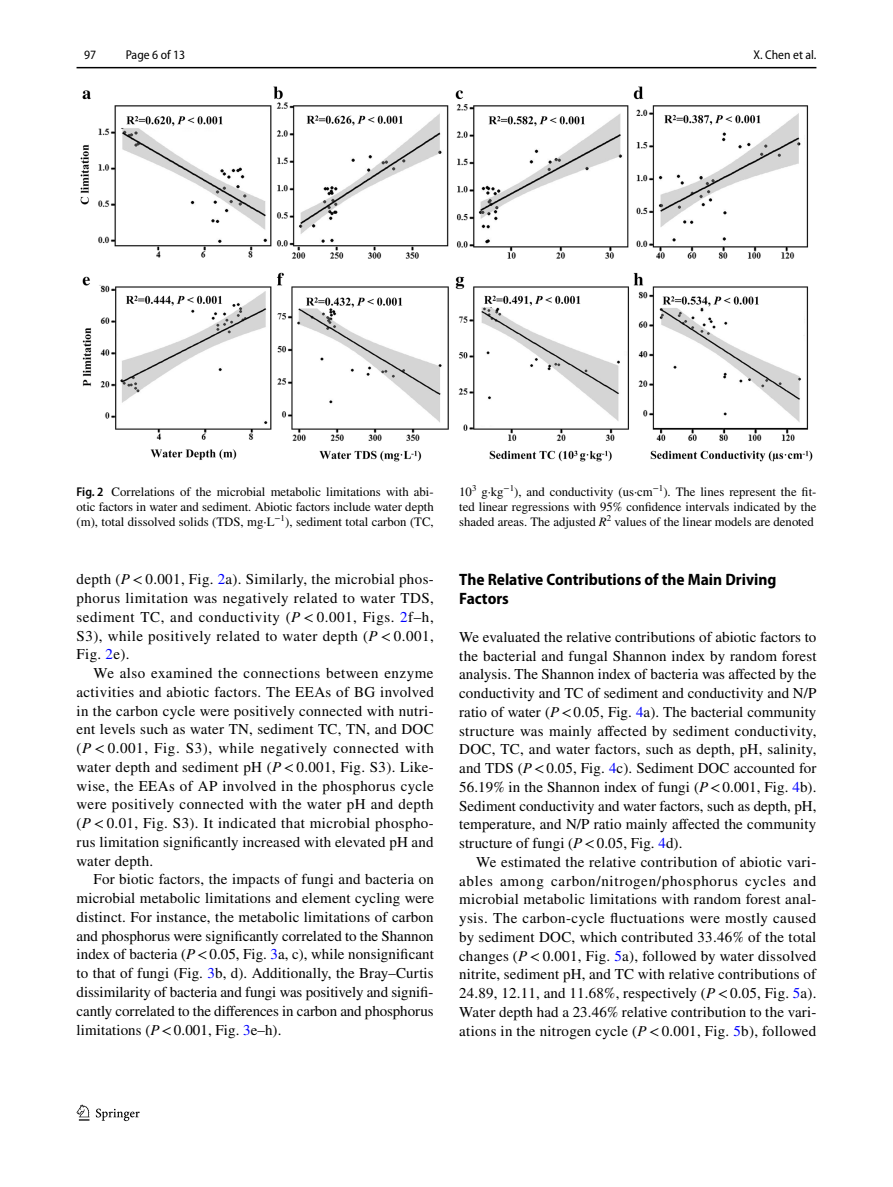
<style>
.page{position:relative;width:893px;height:1187px;background:#fff}
.page>*{position:absolute;margin:0;border:0;box-sizing:border-box;transform-origin:0 0}
.t1{font:700 semi-condensed 16.5px/18.8px "Myriad Pro";color:#000}
.t2{font:15px/18.8px "STIX";letter-spacing:.01em;color:#000;text-align:justify}
.t3{font:12.75px/15px "STIX";color:#000;text-align:justify}
.t4{font:semi-condensed 12.75px "Myriad Pro";color:#000}
.s1{font-family:"Myriad Pro";font-weight:600;font-stretch:semi-condensed}
.s2{font-style:italic}
.s3{color:#00f}
</style>
<div class="page">
<hr style="left:77px;top:67px;width:739px;height:1px;background:#000">
<svg style="left:77px;top:1104px;width:12px;height:16px"></svg>
<svg style="left:96px;top:1108px;width:44px;height:12px"></svg>
<img style="left:81px;top:87px;width:731px;height:374px">
<p class="t4" style="left:84px;top:48px;width:14px">97</p>
<p class="t4" style="left:126px;top:48px;width:61px">Page 6 of 13</p>
<p class="t4" style="left:753px;top:48px;width:64px">X. Chen et al.</p>
<p class="t3" style="left:77px;top:485px;width:359px"><span class="s1">Fig. 2</span> Correlations of the microbial metabolic limitations with abi&shy;otic factors in water and sediment. Abiotic factors include water depth (m), total dissolved solids (TDS, mg·L<sup>−1</sup>), sediment total carbon (TC,</p>
<p class="t3" style="left:459px;top:485px;width:359px">10<sup>3</sup> g·kg<sup>−1</sup>), and conductivity (us·cm<sup>−1</sup>). The lines represent the fit&shy;ted linear regressions with 95% confidence intervals indicated by the shaded areas. The adjusted <span class="s2">R</span><sup>2</sup> values of the linear models are denoted</p>
<p class="t2" style="left:77px;top:571px;width:359px">depth (<span class="s2">P</span> &lt; 0.001, Fig. <span class="s3">2</span>a). Similarly, the microbial phos&shy;phorus limitation was negatively related to water TDS, sediment TC, and conductivity (<span class="s2">P</span> &lt; 0.001, Figs. <span class="s3">2</span>f–h, S3), while positively related to water depth (<span class="s2">P</span> &lt; 0.001, Fig. <span class="s3">2</span>e).</p>
<p class="t2" style="left:77px;top:664px;width:359px;text-indent:17px">We also examined the connections between enzyme activities and abiotic factors. The EEAs of BG involved in the carbon cycle were positively connected with nutri&shy;ent levels such as water TN, sediment TC, TN, and DOC (<span class="s2">P</span> &lt; 0.001, Fig. S3), while negatively connected with water depth and sediment pH (<span class="s2">P</span>&lt;0.001, Fig. S3). Like&shy;wise, the EEAs of AP involved in the phosphorus cycle were positively connected with the water pH and depth (<span class="s2">P</span> &lt; 0.01, Fig. S3). It indicated that microbial phospho&shy;rus limitation significantly increased with elevated pH and water depth.</p>
<p class="t2" style="left:77px;top:871px;width:359px;text-indent:17px">For biotic factors, the impacts of fungi and bacteria on microbial metabolic limitations and element cycling were distinct. For instance, the metabolic limitations of carbon and phosphorus were significantly correlated to the Shannon index of bacteria (<span class="s2">P</span>&lt;0.05, Fig. <span class="s3">3</span>a, c), while nonsignificant to that of fungi (Fig. <span class="s3">3</span>b, d). Additionally, the Bray–Curtis dissimilarity of bacteria and fungi was positively and signifi&shy;cantly correlated to the differences in carbon and phosphorus limitations (<span class="s2">P</span>&lt;0.001, Fig. <span class="s3">3</span>e–h).</p>
<p class="t1" style="left:459px;top:570px;width:319px">The Relative Contributions of the Main Driving<br>Factors</p>
<p class="t2" style="left:459px;top:628px;width:359px">We evaluated the relative contributions of abiotic factors to the bacterial and fungal Shannon index by random forest analysis. The Shannon index of bacteria was affected by the conductivity and TC of sediment and conductivity and N/P ratio of water (<span class="s2">P</span>&lt;0.05, Fig. <span class="s3">4</span>a). The bacterial community structure was mainly affected by sediment conductivity, DOC, TC, and water factors, such as depth, pH, salinity, and TDS (<span class="s2">P</span>&lt;0.05, Fig. <span class="s3">4</span>c). Sediment DOC accounted for 56.19% in the Shannon index of fungi (<span class="s2">P</span>&lt;0.001, Fig. <span class="s3">4</span>b).<br>Sediment conductivity and water factors, such as depth, pH, temperature, and N/P ratio mainly affected the community structure of fungi (<span class="s2">P</span>&lt;0.05, Fig. <span class="s3">4</span>d).</p>
<p class="t2" style="left:459px;top:853px;width:359px;text-indent:17px">We estimated the relative contribution of abiotic vari&shy;ables among carbon/nitrogen/phosphorus cycles and microbial metabolic limitations with random forest anal&shy;ysis. The carbon-cycle fluctuations were mostly caused by sediment DOC, which contributed 33.46% of the total changes (<span class="s2">P</span>&lt;0.001, Fig. <span class="s3">5</span>a), followed by water dissolved nitrite, sediment pH, and TC with relative contributions of 24.89, 12.11, and 11.68%, respectively (<span class="s2">P</span>&lt;0.05, Fig. <span class="s3">5</span>a).<br>Water depth had a 23.46% relative contribution to the vari&shy;ations in the nitrogen cycle (<span class="s2">P</span>&lt;0.001, Fig. <span class="s3">5</span>b), followed</p>
</div>
